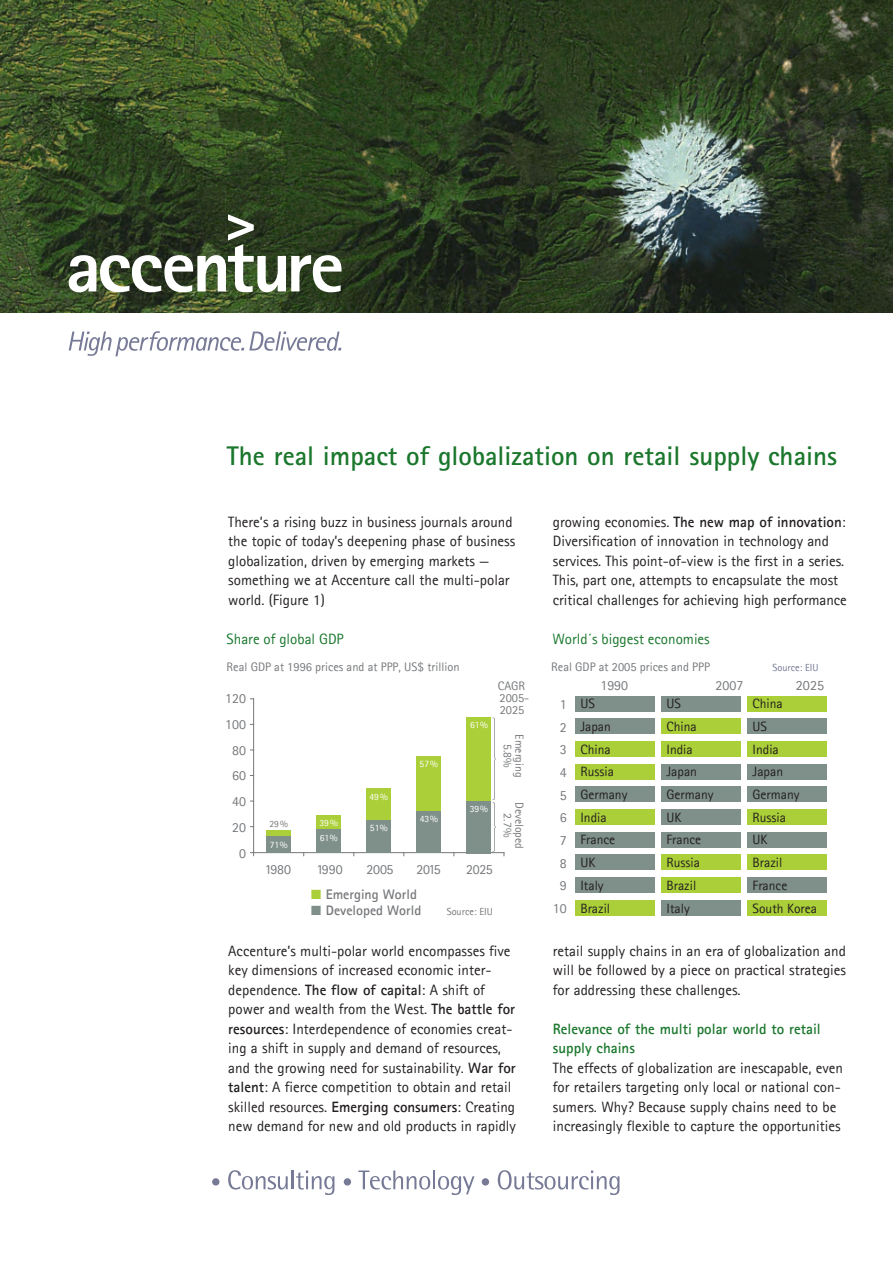
<style>
.page{position:relative;width:893px;height:1263px;background:#fff}
.page>*{position:absolute;margin:0;border:0;box-sizing:border-box;transform-origin:0 0}
.t1{font:700 27px "Rotis Sans Serif";color:#1a772c}
.t2{font:15px/19.5px "Agfa Rotis Sans Serif";color:#231f20}
.t3{font:700 15px/19.5px "Agfa Rotis Sans Serif";color:#1a772c}
.t4{font:15px "Agfa Rotis Sans Serif";color:#1a772c}
.t5{font:14.1px "Agfa Rotis Sans Serif";color:#76787b}
.t6{font:13.95px/22.6px "Agfa Rotis Sans Serif";color:#76787b;text-align:center}
.t7{font:700 13.95px "Agfa Rotis Sans Serif";color:#76787b}
.t8{font:13.5px/22.6px "Agfa Rotis Sans Serif";color:#231f20}
.t9{font:12.3px/12.3px "Agfa Rotis Sans Serif";color:#76787b}
.t10{font:11.7px/11.7px "Agfa Rotis Sans Serif";color:#76787b;text-align:center}
.t11{font:10.35px "Agfa Rotis Sans Serif";color:#767a96}
.t12{font:10.35px "Agfa Rotis Sans Serif";color:#76787b}
.t13{font:9.6px "Agfa Rotis Sans Serif";color:#fff}
.t14{font:9.6px "Agfa Rotis Sans Serif";color:#76787b}
.s1{font-family:"Arial";font-weight:400;font-size:19.95px;color:#abcf38}
.s2{font-family:"Arial";font-weight:400;font-size:19.95px;color:#7f908b}
.s3{font-weight:700}
</style>
<div class="page">
<img style="left:0;top:0;width:893px;height:312px">
<svg style="left:69px;top:214px;width:273px;height:78px"></svg>
<svg style="left:69px;top:331px;width:272px;height:25px"></svg>
<div style="left:212px;top:1178px;width:7px;height:7px;background:#767a96;border-radius:50%"></div>
<svg style="left:228px;top:1170px;width:106px;height:25px"></svg>
<div style="left:344px;top:1178px;width:7px;height:7px;background:#767a96;border-radius:50%"></div>
<svg style="left:358px;top:1170px;width:116px;height:25px"></svg>
<div style="left:482px;top:1178px;width:7px;height:7px;background:#767a96;border-radius:50%"></div>
<svg style="left:498px;top:1170px;width:121px;height:25px"></svg>
<div style="left:575px;top:696px;width:80px;height:15px;background:#7f908b"></div>
<div style="left:575px;top:719px;width:80px;height:15px;background:#7f908b"></div>
<div style="left:575px;top:741px;width:80px;height:16px;background:#abcf38"></div>
<div style="left:575px;top:764px;width:80px;height:15px;background:#abcf38"></div>
<div style="left:575px;top:787px;width:80px;height:15px;background:#7f908b"></div>
<div style="left:575px;top:809px;width:80px;height:16px;background:#abcf38"></div>
<div style="left:575px;top:832px;width:80px;height:15px;background:#7f908b"></div>
<div style="left:575px;top:855px;width:80px;height:15px;background:#7f908b"></div>
<div style="left:575px;top:877px;width:80px;height:16px;background:#7f908b"></div>
<div style="left:575px;top:900px;width:80px;height:15px;background:#abcf38"></div>
<div style="left:661px;top:696px;width:80px;height:15px;background:#7f908b"></div>
<div style="left:661px;top:719px;width:80px;height:15px;background:#abcf38"></div>
<div style="left:661px;top:741px;width:80px;height:16px;background:#abcf38"></div>
<div style="left:661px;top:764px;width:80px;height:15px;background:#7f908b"></div>
<div style="left:661px;top:787px;width:80px;height:15px;background:#7f908b"></div>
<div style="left:661px;top:809px;width:80px;height:16px;background:#7f908b"></div>
<div style="left:661px;top:832px;width:80px;height:15px;background:#7f908b"></div>
<div style="left:661px;top:855px;width:80px;height:15px;background:#abcf38"></div>
<div style="left:661px;top:877px;width:80px;height:16px;background:#abcf38"></div>
<div style="left:661px;top:900px;width:80px;height:15px;background:#7f908b"></div>
<div style="left:747px;top:696px;width:80px;height:15px;background:#abcf38"></div>
<div style="left:747px;top:719px;width:80px;height:15px;background:#7f908b"></div>
<div style="left:747px;top:741px;width:80px;height:16px;background:#abcf38"></div>
<div style="left:747px;top:764px;width:80px;height:15px;background:#7f908b"></div>
<div style="left:747px;top:787px;width:80px;height:15px;background:#7f908b"></div>
<div style="left:747px;top:809px;width:80px;height:16px;background:#abcf38"></div>
<div style="left:747px;top:832px;width:80px;height:15px;background:#7f908b"></div>
<div style="left:747px;top:855px;width:80px;height:15px;background:#abcf38"></div>
<div style="left:747px;top:877px;width:80px;height:16px;background:#7f908b"></div>
<div style="left:747px;top:900px;width:80px;height:15px;background:#abcf38"></div>
<div style="left:316px;top:815px;width:25px;height:17px;background:#abcf38"></div>
<div style="left:367px;top:789px;width:24px;height:33px;background:#abcf38"></div>
<div style="left:417px;top:756px;width:24px;height:58px;background:#abcf38"></div>
<div style="left:467px;top:717px;width:24px;height:87px;background:#abcf38"></div>
<svg style="left:266px;top:831px;width:25px;height:6px"></svg>
<hr style="left:253px;top:698px;width:1px;height:158px;background:#76787b">
<hr style="left:250px;top:852px;width:254px;height:1px;background:#76787b">
<div style="left:266px;top:837px;width:25px;height:16px;background:#7f908b"></div>
<div style="left:316px;top:830px;width:25px;height:23px;background:#7f908b"></div>
<div style="left:367px;top:820px;width:24px;height:33px;background:#7f908b"></div>
<div style="left:417px;top:811px;width:24px;height:42px;background:#7f908b"></div>
<div style="left:467px;top:801px;width:24px;height:52px;background:#7f908b"></div>
<svg style="left:492px;top:718px;width:4px;height:134px"></svg>
<h1 class="t1" style="left:227px;top:439px;width:612px">The real impact of globalization on retail supply chains</h1>
<p class="t2" style="left:228px;top:511px;width:288px">There’s a rising buzz in business journals around the topic of today’s deepening phase of business globalization, driven by emerging markets — something we at Accenture call the multi-polar world. (Figure 1)</p>
<p class="t4" style="left:227px;top:630px;width:119px">Share of global GDP</p>
<p class="t9" style="left:227px;top:660px;width:234px">Real GDP at 1996 prices and at PPP, US$ trillion</p>
<p class="t6" style="left:225px;top:685px;width:22px;line-height:25.8px;text-align:right">120<br>100<br>80<br>60<br>40<br>20<br>0</p>
<p class="t14" style="left:269px;top:818px;width:20px">29%</p>
<p class="t13" style="left:270px;top:839px;width:19px">71%</p>
<p class="t13" style="left:319px;top:817px;width:20px">39%</p>
<p class="t13" style="left:320px;top:832px;width:19px">61%</p>
<p class="t13" style="left:369px;top:791px;width:20px">49%</p>
<p class="t13" style="left:370px;top:822px;width:19px">51%</p>
<p class="t13" style="left:420px;top:758px;width:20px">57%</p>
<p class="t13" style="left:420px;top:813px;width:20px">43%</p>
<p class="t13" style="left:470px;top:719px;width:19px">61%</p>
<p class="t13" style="left:470px;top:803px;width:20px">39%</p>
<p class="t9" style="left:498px;top:679px;width:33px">CAGR<br>2005-<br>2025</p>
<p class="t10" style="left:526px;top:734px;width:44px;rotate:90deg">Emerging<br>5.8%</p>
<p class="t10" style="left:526px;top:802px;width:48px;rotate:90deg">Developed<br>2.7%</p>
<p class="t6" style="left:265px;top:858px;width:28px">1980</p>
<p class="t6" style="left:316px;top:858px;width:28px">1990</p>
<p class="t6" style="left:366px;top:858px;width:28px">2005</p>
<p class="t6" style="left:416px;top:858px;width:26px">2015</p>
<p class="t6" style="left:466px;top:858px;width:28px">2025</p>
<p class="t7" style="left:310px;top:885px;width:108px"><span class="s1">■</span> Emerging World</p>
<p class="t7" style="left:310px;top:902px;width:113px"><span class="s2">■</span> Developed World</p>
<p class="t12" style="left:447px;top:906px;width:48px">Source: EIU</p>
<p class="t2" style="left:228px;top:940px;width:289px">Accenture’s multi-polar world encompasses five key dimensions of increased economic inter&shy;dependence. <span class="s3">The flow of capital</span>: A shift of power and wealth from the West. <span class="s3">The battle for resources</span>: Interdependence of economies creat&shy;ing a shift in supply and demand of resources, and the growing need for sustainability. <span class="s3">War for talent</span>: A fierce competition to obtain and retail skilled resources. <span class="s3">Emerging consumers</span>: Creating new demand for new and old products in rapidly</p>
<p class="t2" style="left:553px;top:511px;width:295px">growing economies. <span class="s3">The new map of innovation</span>:<br>Diversification of innovation in technology and services. This point-of-view is the first in a series.<br>This, part one, attempts to encapsulate the most critical challenges for achieving high performance</p>
<p class="t4" style="left:552px;top:630px;width:159px">World´s biggest economies</p>
<p class="t9" style="left:551px;top:660px;width:160px">Real GDP at 2005 prices and PPP</p>
<p class="t6" style="left:553px;top:693px;width:15px">1<br>2<br>3<br>4<br>5<br>6<br>7<br>8<br>9<br>10</p>
<p class="t8" style="left:580px;top:692px;width:49px">US<br>Japan<br>China<br>Russia<br>Germany<br>India<br>France<br>UK<br>Italy<br>Brazil</p>
<p class="t8" style="left:666px;top:692px;width:49px">US<br>China<br>India<br>Japan<br>Germany<br>UK<br>France<br>Russia<br>Brazil<br>Italy</p>
<p class="t8" style="left:753px;top:692px;width:66px">China<br>US<br>India<br>Japan<br>Germany<br>Russia<br>UK<br>Brazil<br>France<br>South Korea</p>
<p class="t11" style="left:772px;top:661px;width:48px">Source: EIU</p>
<p class="t6" style="left:600px;top:674px;width:29px">1990</p>
<p class="t6" style="left:716px;top:674px;width:29px">2007</p>
<p class="t5" style="left:796px;top:677px;width:30px">2025</p>
<p class="t2" style="left:553px;top:940px;width:295px;text-align:justify">retail supply chains in an era of globalization and will be followed by a piece on practical strategies for addressing these challenges.</p>
<p class="t3" style="left:553px;top:1018px;width:269px">Relevance of the multi polar world to retail supply chains</p>
<p class="t2" style="left:553px;top:1057px;width:292px">The effects of globalization are inescapable, even for retailers targeting only local or national con&shy;sumers. Why? Because supply chains need to be increasingly flexible to capture the opportunities</p>
</div>
